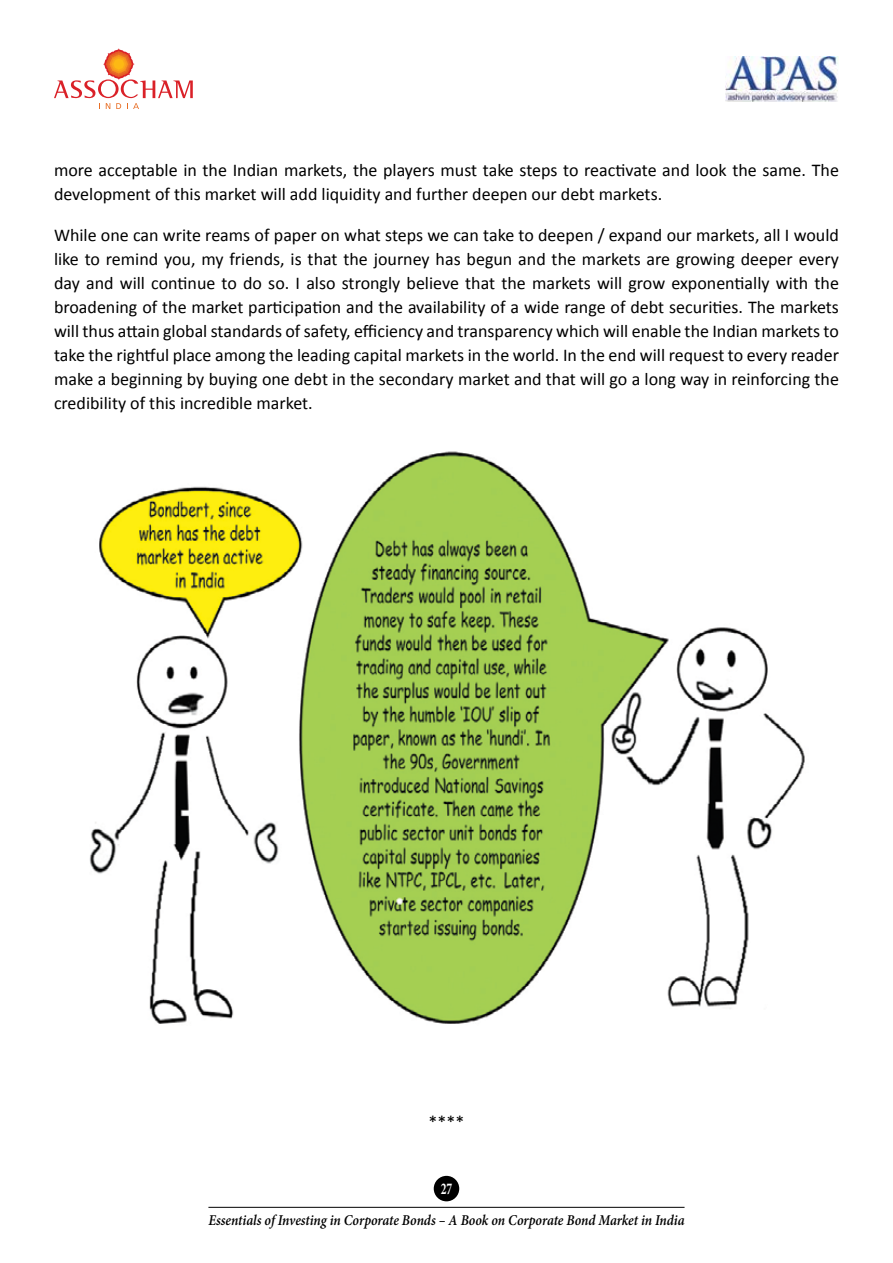
<style>
.page{position:relative;width:893px;height:1263px;background:#fff}
.page>*{position:absolute;margin:0;border:0;box-sizing:border-box;transform-origin:0 0}
.t1{font:18px/24px "Calibri";color:#000}
.t2{font:700 16.5px "Minion Pro";color:#fff;scale:.7 1}
.t3{font:italic 600 15px "Minion Pro";letter-spacing:-.005em;color:#000;scale:.9 1}
</style>
<div class="page">
<svg style="left:54px;top:49px;width:139px;height:60px"></svg>
<img style="left:726px;top:56px;width:113px;height:45px">
<div style="left:434px;top:1176px;width:25px;height:25px;background:#000;border-radius:50%"></div>
<hr style="left:208px;top:1207px;width:476px;height:1px;background:#000">
<img style="left:89px;top:452px;width:716px;height:572px">
<p class="t1" style="left:54px;top:158px;width:786px">more acceptable in the Indian markets, the players must take steps to reactivate and look the same. The development of this market will add liquidity and further deepen our debt markets.</p>
<p class="t1" style="left:54px;top:223px;width:786px;text-align:justify">While one can write reams of paper on what steps we can take to deepen / expand our markets, all I would like to remind you, my friends, is that the journey has begun and the markets are growing deeper every day and will continue to do so. I also strongly believe that the markets will grow exponentially with the broadening of the market participation and the availability of a wide range of debt securities. The markets will thus attain global standards of safety, efficiency and transparency which will enable the Indian markets to take the rightful place among the leading capital markets in the world. In the end will request to every reader make a beginning by buying one debt in the secondary market and that will go a long way in reinforcing the credibility of this incredible market.</p>
<p class="t1" style="left:429px;top:1110px;width:37px">****</p>
<p class="t2" style="left:441px;top:1177px;width:18px">27</p>
<p class="t3" style="left:208px;top:1209px;width:530px">Essentials of Investing in Corporate Bonds – A Book on Corporate Bond Market in India</p>
</div>
